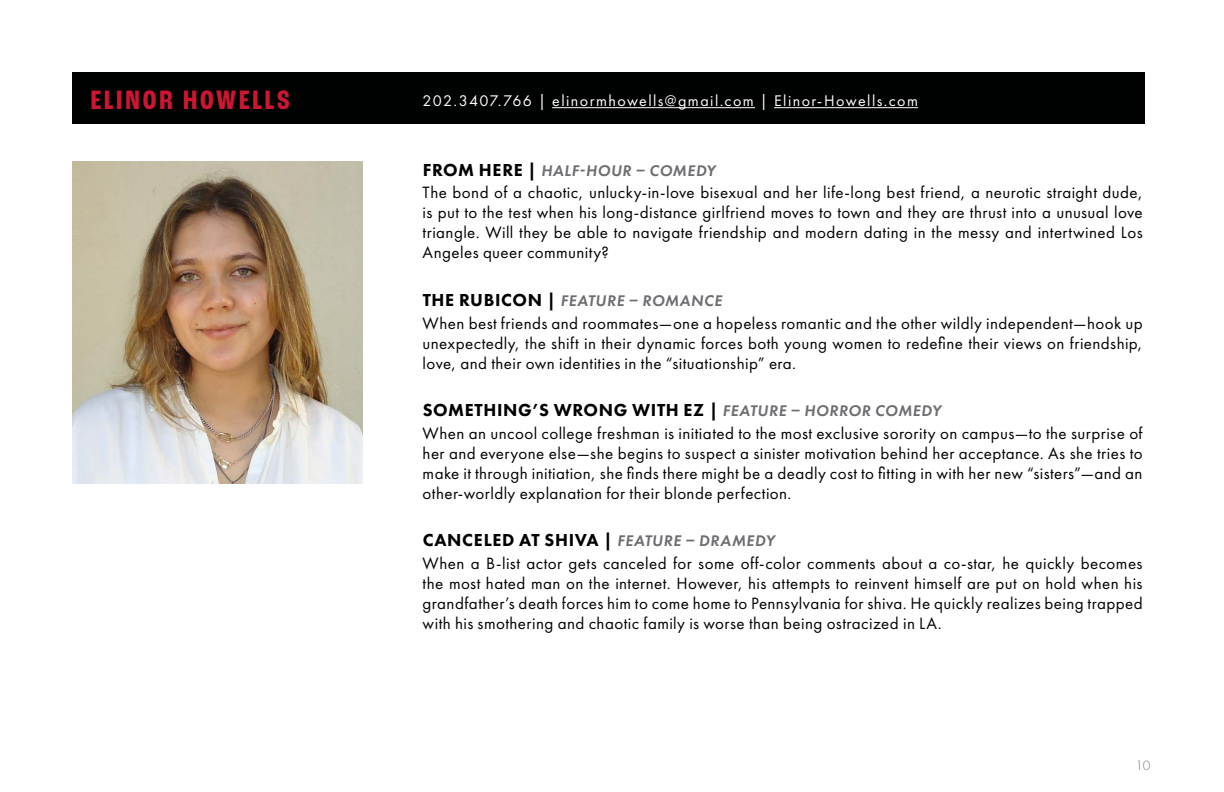
<style>
.page{position:relative;width:1224px;height:792px;background:#fff}
.page>*{position:absolute;margin:0;border:0;box-sizing:border-box;transform-origin:0 0}
.t1{font:700 condensed 28px "Roc Grotesk";letter-spacing:.105em;color:#cd1732}
.t2{font:800 18px "Futura PT";letter-spacing:.035em;color:#000}
.t3{font:17px/20px "Futura PT";letter-spacing:.025em;color:#000;text-align:justify}
.t4{font:16px "Futura PT";letter-spacing:.09em;color:#fff}
.t5{font:italic 600 16px "Futura PT";letter-spacing:.03em;color:#6d6e71}
.t6{font:300 14px "Futura PT";color:#77787b}
.s1{font-weight:800;font-style:normal;font-size:18px;color:#000}
.s2{font-weight:600;font-style:italic;font-size:16px;color:#6d6e71}
</style>
<div class="page">
<div style="left:72px;top:72px;width:1072px;height:51px;background:#000101"></div>
<img style="left:72px;top:162px;width:290px;height:322px">
<hr style="left:552px;top:107px;width:203px;height:1px;background:#fff">
<hr style="left:774px;top:107px;width:144px;height:1px;background:#fff">
<h1 class="t1" style="left:91px;top:83px;width:201px">ELINOR HOWELLS</h1>
<p class="t4" style="left:423px;top:91px;width:497px">202.3407.766 | elinormhowells@gmail.com | Elinor-Howells.com</p>
<p class="t5" style="left:423px;top:160px;width:294px"><span class="s1">FROM HERE |</span> HALF-HOUR – COMEDY</p>
<p class="t3" style="left:423px;top:183px;width:722px">The bond of a chaotic, unlucky-in-love bisexual and her life-long best friend, a neurotic straight dude, is put to the test when his long-distance girlfriend moves to town and they are thrust into a unusual love triangle. Will they be able to navigate friendship and modern dating in the messy and intertwined Los Angeles queer community?</p>
<p class="t5" style="left:423px;top:290px;width:301px"><span class="s1">THE RUBICON |</span> FEATURE – ROMANCE</p>
<p class="t3" style="left:423px;top:313px;width:722px">When best friends and roommates—one a hopeless romantic and the other wildly independent—hook up unexpectedly, the shift in their dynamic forces both young women to redefine their views on friendship, love, and their own identities in the “situationship” era.</p>
<p class="t2" style="left:423px;top:399px;width:520px">SOMETHING’S WRONG WITH EZ | <span class="s2">FEATURE – HORROR COMEDY</span></p>
<p class="t3" style="left:423px;top:423px;width:722px">When an uncool college freshman is initiated to the most exclusive sorority on campus—to the surprise of her and everyone else—she begins to suspect a sinister motivation behind her acceptance. As she tries to make it through initiation, she finds there might be a deadly cost to fitting in with her new “sisters”—and an other-worldly explanation for their blonde perfection.</p>
<p class="t2" style="left:423px;top:529px;width:354px">CANCELED AT SHIVA | <span class="s2">FEATURE – DRAMEDY</span></p>
<p class="t3" style="left:423px;top:553px;width:722px">When a B-list actor gets canceled for some off-color comments about a co-star, he quickly becomes the most hated man on the internet. However, his attempts to reinvent himself are put on hold when his grandfather’s death forces him to come home to Pennsylvania for shiva. He quickly realizes being trapped with his smothering and chaotic family is worse than being ostracized in LA.</p>
<p class="t6" style="left:1136px;top:758px;width:16px">10</p>
</div>
